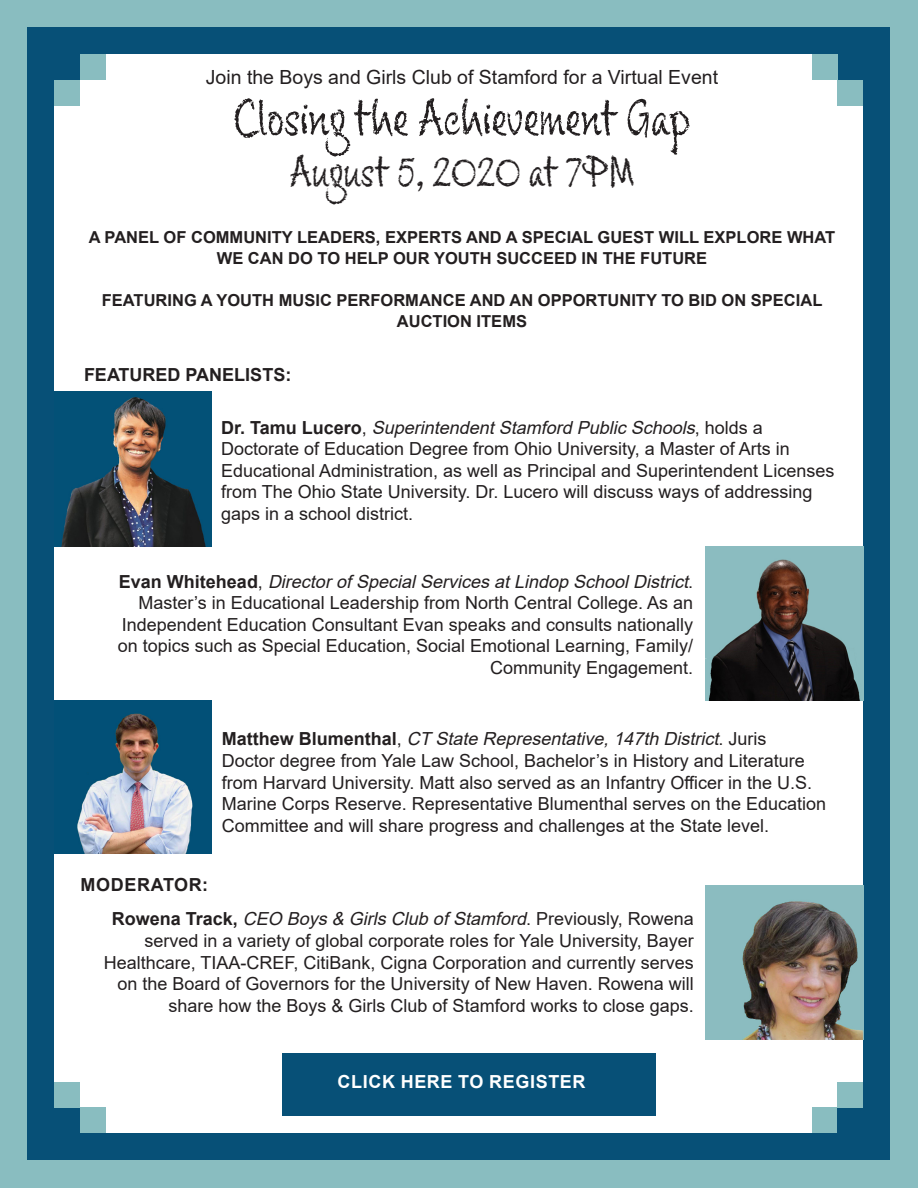
<style>
.page{position:relative;width:918px;height:1188px;background:#89bdc0}
.page>*{position:absolute;margin:0;border:0;box-sizing:border-box;transform-origin:0 0}
.t1{font:51px "Chalky";color:#231f20}
.t2{font:43.5px "Chalky";color:#231f20}
.t3{font:19.5px "Arial";color:#231f20}
.t4{font:18px/21.6px "Arial";color:#231f20}
.t5{font:700 18px "Arial";letter-spacing:.035em;color:#fff}
.t6{font:700 18px "Arial";color:#231f20}
.t7{font:700 18px "Arial";letter-spacing:.035em;color:#231f20}
.t8{font:700 16.5px/21px "Arial";color:#231f20;text-align:center}
.s1{font-weight:700}
.s2{font-style:italic}
</style>
<div class="page">
<div style="left:28px;top:28px;width:862px;height:1132px;background:#075077"></div>
<div style="left:55px;top:55px;width:808px;height:1078px;background:#fff"></div>
<div style="left:55px;top:1108px;width:25px;height:25px;background:#075077"></div>
<div style="left:55px;top:1082px;width:25px;height:26px;background:#89bdc0"></div>
<div style="left:80px;top:1108px;width:26px;height:25px;background:#89bdc0"></div>
<div style="left:812px;top:1108px;width:26px;height:25px;background:#89bdc0"></div>
<div style="left:838px;top:1108px;width:25px;height:25px;background:#075077"></div>
<div style="left:838px;top:1082px;width:25px;height:26px;background:#89bdc0"></div>
<div style="left:55px;top:55px;width:25px;height:25px;background:#075077"></div>
<div style="left:80px;top:55px;width:26px;height:25px;background:#89bdc0"></div>
<div style="left:55px;top:80px;width:25px;height:26px;background:#89bdc0"></div>
<div style="left:838px;top:55px;width:25px;height:25px;background:#075077"></div>
<div style="left:812px;top:55px;width:26px;height:25px;background:#89bdc0"></div>
<div style="left:838px;top:80px;width:25px;height:26px;background:#89bdc0"></div>
<div style="left:282px;top:1054px;width:374px;height:62px;background:#075077"></div>
<img style="left:55px;top:391px;width:156px;height:156px">
<img style="left:705px;top:547px;width:158px;height:154px">
<img style="left:55px;top:701px;width:156px;height:153px">
<img style="left:705px;top:886px;width:158px;height:154px">
<p class="t3" style="left:206px;top:64px;width:514px">Join the Boys and Girls Club of Stamford for a Virtual Event</p>
<p class="t1" style="left:234px;top:88px;width:459px">Closing the Achievement Gap</p>
<p class="t2" style="left:290px;top:145px;width:346px">August 5, 2020 at 7PM</p>
<p class="t8" style="left:89px;top:227px;width:748px">A PANEL OF COMMUNITY LEADERS, EXPERTS AND A SPECIAL GUEST WILL EXPLORE WHAT<br>WE CAN DO TO HELP OUR YOUTH SUCCEED IN THE FUTURE</p>
<p class="t8" style="left:102px;top:290px;width:722px">FEATURING A YOUTH MUSIC PERFORMANCE AND AN OPPORTUNITY TO BID ON SPECIAL<br>AUCTION ITEMS</p>
<p class="t6" style="left:84px;top:362px;width:209px">FEATURED PANELISTS:</p>
<p class="t4" style="left:221px;top:416px;width:615px"><span class="s1">D r. Ta m u L u c e r o</span> , <span class="s2">SuperintendentStamford PublicSchools</span>, h o l d s a Doctorate of Education Degree from Ohio University, a Master of Arts in Educational Administration, as well as Principal and Superintendent Licenses from The Ohio State University. Dr. Lucero will discuss ways of addressing gaps in a school district.</p>
<p class="t4" style="left:118px;top:570px;width:577px;text-align:right"><span class="s1">E v a n W h i t e h e a d</span> , <span class="s2">DirectorofSpecialServicesatLindop SchoolDistrict</span>.<br>Master’s in Educational Leadership from North Central College. As an Independent Education Consultant Evan speaks and consults nationally on topics such as Special Education, Social Emotional Learning, Family/ Community Engagement.</p>
<p class="t4" style="left:222px;top:728px;width:606px"><span class="s1">M a t t h e w B l u m e n t h a l</span> , <span class="s2">CT State Representative,147th District</span>. J u r i s<br>Doctor degree from Yale Law School, Bachelor’s in History and Literature from Harvard University. Matt also served as an Infantry Officer in the U.S.<br>Marine Corps Reserve. Representative Blumenthal serves on the Education Committee and will share progress and challenges at the State level.</p>
<p class="t7" style="left:81px;top:872px;width:129px">MODERATOR:</p>
<p class="t4" style="left:104px;top:908px;width:591px;text-align:right"><span class="s1">Rowena Track,</span> <span class="s2">CEO Boys&amp; GirlsClub ofStamford</span>. Previously, Rowena served in a variety of global corporate roles for Yale University, Bayer Healthcare, TIAA-CREF, CitiBank, Cigna Corporation and currently serves on the Board of Governors for the University of New Haven. Rowena will share how the Boys &amp; Girls Club of Stamford works to close gaps.</p>
<p class="t5" style="left:338px;top:1069px;width:250px">CLICK HERE TO REGISTER</p>
</div>
